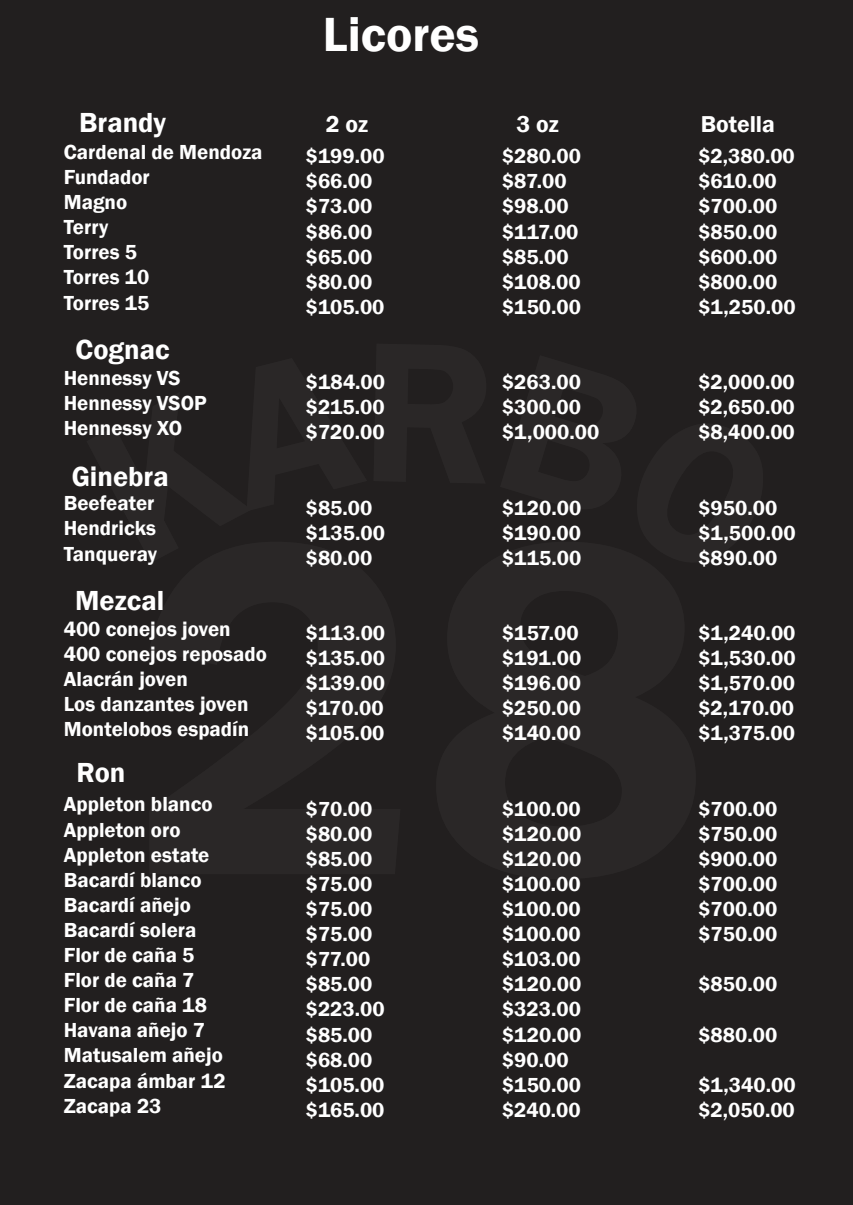
<style>
.page{position:relative;width:853px;height:1205px;background:#221f1f}
.page>*{position:absolute;margin:0;border:0;box-sizing:border-box;transform-origin:0 0}
.t1{font:600 49.26px "Franklin Gothic";color:#fff}
.t2{font:600 28.35px "Franklin Gothic";color:#fff}
.t3{font:600 23.62px "Franklin Gothic";color:#fff}
.t4{font:600 20.91px/25.1px "Franklin Gothic";color:#fff}
</style>
<div class="page">
<h1 class="t1" style="left:323px;top:14px;width:158px">Licores</h1>
<h2 class="t2" style="left:79px;top:111px;width:89px">Brandy</h2>
<p class="t3" style="left:326px;top:114px;width:44px">2 oz</p>
<p class="t3" style="left:516px;top:114px;width:44px">3 oz</p>
<p class="t3" style="left:701px;top:114px;width:76px">Botella</p>
<p class="t4" style="left:64px;top:140px;width:200px">Cardenal de Mendoza<br>Fundador<br>Magno<br>Terry<br>Torres 5<br>Torres 10<br>Torres 15</p>
<h2 class="t2" style="left:76px;top:338px;width:96px">Cognac</h2>
<p class="t4" style="left:64px;top:366px;width:144px">Hennessy VS<br>Hennessy VSOP<br>Hennessy XO</p>
<h2 class="t2" style="left:72px;top:465px;width:99px">Ginebra</h2>
<p class="t4" style="left:64px;top:492px;width:95px">Beefeater<br>Hendricks<br>Tanqueray</p>
<h2 class="t2" style="left:75px;top:589px;width:91px">Mezcal</h2>
<p class="t4" style="left:64px;top:617px;width:205px">400 conejos joven<br>400 conejos reposado<br>Alacrán joven<br>Los danzantes joven<br>Montelobos espadín</p>
<h2 class="t2" style="left:77px;top:761px;width:50px">Ron</h2>
<p class="t4" style="left:64px;top:793px;width:163px">Appleton blanco<br>Appleton oro<br>Appleton estate<br>Bacardí blanco<br>Bacardí añejo<br>Bacardí solera<br>Flor de caña 5<br>Flor de caña 7<br>Flor de caña 18<br>Havana añejo 7<br>Matusalem añejo<br>Zacapa ámbar 12<br>Zacapa 23</p>
<p class="t4" style="left:306px;top:145px;width:80px">$199.00 $66.00 $73.00 $86.00 $65.00 $80.00 $105.00</p>
<p class="t4" style="left:306px;top:370px;width:81px;text-align:justify">$184.00 $215.00 $720.00</p>
<p class="t4" style="left:306px;top:496px;width:81px">$85.00 $135.00 $80.00</p>
<p class="t4" style="left:306px;top:621px;width:81px;text-align:justify">$113.00 $135.00 $139.00 $170.00 $105.00</p>
<p class="t4" style="left:306px;top:797px;width:80px">$70.00 $80.00 $85.00 $75.00 $75.00 $75.00 $77.00 $85.00 $223.00 $85.00 $68.00 $105.00 $165.00</p>
<p class="t4" style="left:502px;top:145px;width:81px">$280.00 $87.00 $98.00 $117.00 $85.00 $108.00 $150.00</p>
<p class="t4" style="left:502px;top:370px;width:99px">$263.00 $300.00 $1,000.00</p>
<p class="t4" style="left:502px;top:496px;width:81px;text-align:justify">$120.00 $190.00 $115.00</p>
<p class="t4" style="left:502px;top:621px;width:81px">$157.00 $191.00 $196.00 $250.00 $140.00</p>
<p class="t4" style="left:502px;top:797px;width:81px">$100.00 $120.00 $120.00 $100.00 $100.00 $100.00 $103.00 $120.00 $323.00 $120.00 $90.00 $150.00 $240.00</p>
<p class="t4" style="left:698px;top:145px;width:99px">$2,380.00 $610.00 $700.00 $850.00 $600.00 $800.00 $1,250.00</p>
<p class="t4" style="left:698px;top:370px;width:98px;text-align:justify">$2,000.00 $2,650.00 $8,400.00</p>
<p class="t4" style="left:698px;top:496px;width:99px">$950.00 $1,500.00 $890.00</p>
<p class="t4" style="left:698px;top:621px;width:99px;text-align:justify">$1,240.00 $1,530.00 $1,570.00 $2,170.00 $1,375.00</p>
<p class="t4" style="left:698px;top:797px;width:80px;text-align:justify">$700.00 $750.00 $900.00 $700.00 $700.00 $750.00</p>
<p class="t4" style="left:698px;top:973px;width:80px">$850.00</p>
<p class="t4" style="left:698px;top:1023px;width:80px">$880.00</p>
<p class="t4" style="left:698px;top:1073px;width:99px">$1,340.00 $2,050.00</p>
</div>
